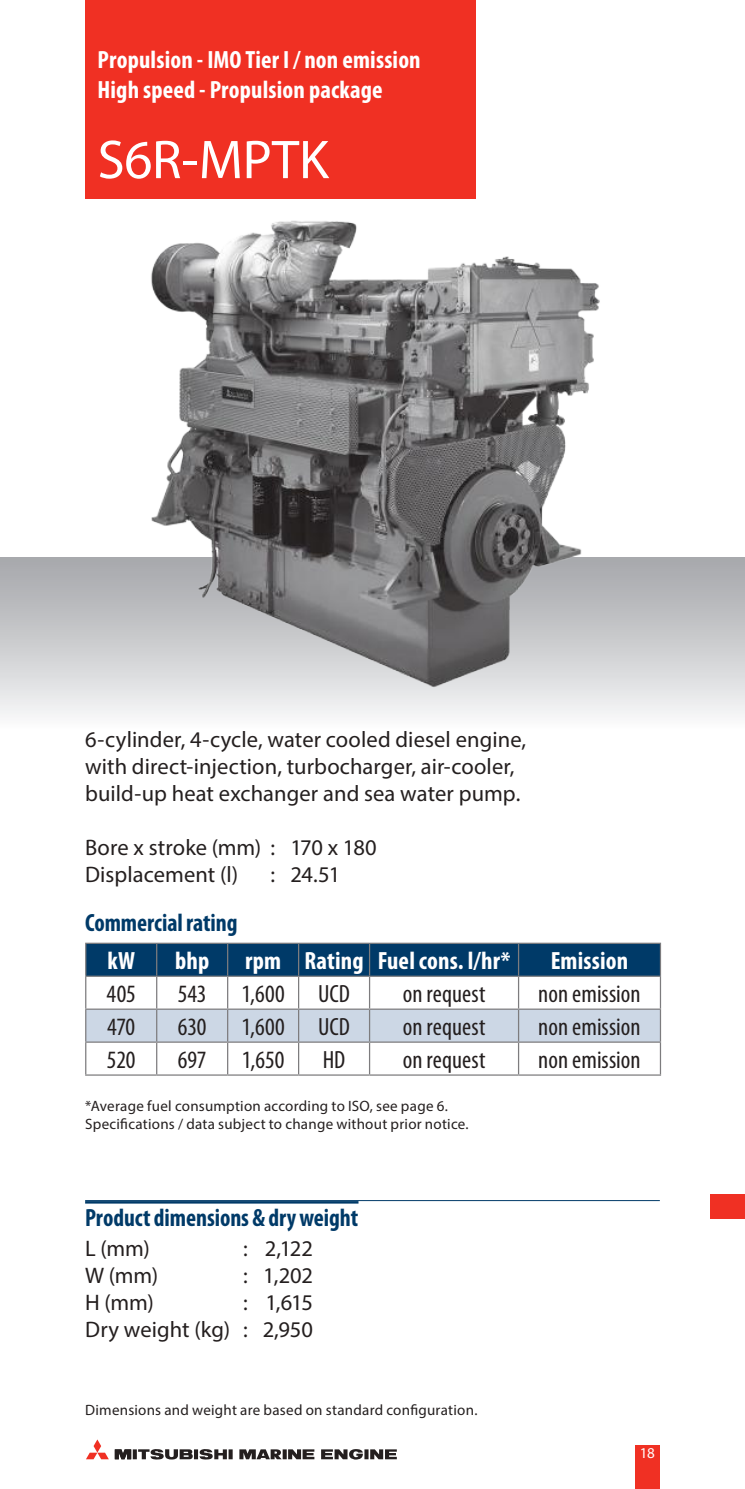
<style>
.page{position:relative;width:745px;height:1489px;background:#fff}
.page>*{position:absolute;margin:0;border:0;box-sizing:border-box;transform-origin:0 0}
.t1{font:55px "Myriad Pro";letter-spacing:-.005em;color:#fff}
.t2{font:condensed 25px "Myriad Pro";letter-spacing:.005em;color:#241f1f}
.t3{font:700 condensed 25px/30px "Myriad Pro";letter-spacing:.005em;color:#fff}
.t4{font:700 condensed 25px "Myriad Pro";letter-spacing:-.005em;color:#003a68;scale:.96 1}
.t5{font:22.5px/27px "Myriad Pro";color:#241f1f}
.t6{font:15px/18px "Myriad Pro";letter-spacing:.015em;color:#241f1f}
.t7{font:15px "Myriad Pro";color:#fff}
</style>
<div class="page">
<div style="left:634px;top:1444px;width:25px;height:44px;background:#f03023"></div>
<div style="left:0;top:557px;width:744px;height:173px;background:linear-gradient(to bottom,#a3a4a8,#f9fafa)"></div>
<div style="left:85px;top:0;width:390px;height:198px;background:#f03023"></div>
<hr style="left:85px;top:1199px;width:574px;height:1px;background:#003a68">
<hr style="left:85px;top:1200px;width:273px;height:3px;background:#003a68">
<svg style="left:86px;top:1439px;width:23px;height:20px"></svg>
<svg style="left:133px;top:1449px;width:4px;height:10px"></svg>
<hr style="left:194px;top:1449px;width:4px;height:10px;background:#241f1f">
<svg style="left:228px;top:1449px;width:4px;height:10px"></svg>
<svg style="left:199px;top:1449px;width:28px;height:10px"></svg>
<svg style="left:138px;top:1449px;width:55px;height:10px"></svg>
<svg style="left:115px;top:1449px;width:16px;height:10px"></svg>
<svg style="left:364px;top:1449px;width:4px;height:10px"></svg>
<svg style="left:321px;top:1449px;width:42px;height:10px"></svg>
<svg style="left:370px;top:1449px;width:26px;height:10px"></svg>
<svg style="left:288px;top:1449px;width:26px;height:9px"></svg>
<svg style="left:282px;top:1449px;width:4px;height:10px"></svg>
<svg style="left:239px;top:1449px;width:42px;height:10px"></svg>
<div style="left:86px;top:943px;width:573px;height:32px;background:#003a68"></div>
<div style="left:86px;top:1009px;width:573px;height:32px;background:#ccd7e5"></div>
<hr style="left:85px;top:942px;width:72px;height:1px;background:#7d7c7e">
<hr style="left:85px;top:943px;width:1px;height:32px;background:#7d7c7e">
<hr style="left:157px;top:942px;width:70px;height:1px;background:#7d7c7e">
<hr style="left:156px;top:943px;width:1px;height:32px;background:#7d7c7e">
<hr style="left:227px;top:942px;width:71px;height:1px;background:#7d7c7e">
<hr style="left:227px;top:943px;width:1px;height:32px;background:#7d7c7e">
<hr style="left:298px;top:942px;width:71px;height:1px;background:#7d7c7e">
<hr style="left:298px;top:943px;width:1px;height:32px;background:#7d7c7e">
<hr style="left:369px;top:942px;width:149px;height:1px;background:#7d7c7e">
<hr style="left:369px;top:943px;width:1px;height:32px;background:#7d7c7e">
<hr style="left:518px;top:942px;width:142px;height:1px;background:#7d7c7e">
<hr style="left:517px;top:943px;width:2px;height:32px;background:#7d7c7e">
<hr style="left:659px;top:943px;width:1px;height:32px;background:#7d7c7e">
<hr style="left:85px;top:975px;width:72px;height:1px;background:#7d7c7e">
<hr style="left:85px;top:976px;width:1px;height:32px;background:#7d7c7e">
<hr style="left:157px;top:975px;width:70px;height:1px;background:#7d7c7e">
<hr style="left:156px;top:976px;width:1px;height:32px;background:#7d7c7e">
<hr style="left:227px;top:975px;width:71px;height:1px;background:#7d7c7e">
<hr style="left:227px;top:976px;width:1px;height:32px;background:#7d7c7e">
<hr style="left:298px;top:975px;width:71px;height:1px;background:#7d7c7e">
<hr style="left:298px;top:976px;width:1px;height:32px;background:#7d7c7e">
<hr style="left:369px;top:975px;width:149px;height:1px;background:#7d7c7e">
<hr style="left:369px;top:976px;width:1px;height:32px;background:#7d7c7e">
<hr style="left:518px;top:975px;width:142px;height:1px;background:#7d7c7e">
<hr style="left:517px;top:976px;width:2px;height:32px;background:#7d7c7e">
<hr style="left:659px;top:976px;width:1px;height:32px;background:#7d7c7e">
<hr style="left:85px;top:1008px;width:72px;height:1px;background:#7d7c7e">
<hr style="left:85px;top:1009px;width:1px;height:32px;background:#7d7c7e">
<hr style="left:157px;top:1008px;width:70px;height:1px;background:#7d7c7e">
<hr style="left:156px;top:1009px;width:1px;height:32px;background:#7d7c7e">
<hr style="left:227px;top:1008px;width:71px;height:1px;background:#7d7c7e">
<hr style="left:227px;top:1009px;width:1px;height:32px;background:#7d7c7e">
<hr style="left:298px;top:1008px;width:71px;height:1px;background:#7d7c7e">
<hr style="left:298px;top:1009px;width:1px;height:32px;background:#7d7c7e">
<hr style="left:369px;top:1008px;width:149px;height:1px;background:#7d7c7e">
<hr style="left:369px;top:1009px;width:1px;height:32px;background:#7d7c7e">
<hr style="left:518px;top:1008px;width:142px;height:1px;background:#7d7c7e">
<hr style="left:517px;top:1009px;width:2px;height:32px;background:#7d7c7e">
<hr style="left:659px;top:1009px;width:1px;height:32px;background:#7d7c7e">
<hr style="left:85px;top:1041px;width:72px;height:1px;background:#7d7c7e">
<hr style="left:85px;top:1042px;width:1px;height:32px;background:#7d7c7e">
<hr style="left:157px;top:1041px;width:70px;height:1px;background:#7d7c7e">
<hr style="left:156px;top:1042px;width:1px;height:32px;background:#7d7c7e">
<hr style="left:227px;top:1041px;width:71px;height:1px;background:#7d7c7e">
<hr style="left:227px;top:1042px;width:1px;height:32px;background:#7d7c7e">
<hr style="left:298px;top:1041px;width:71px;height:1px;background:#7d7c7e">
<hr style="left:298px;top:1042px;width:1px;height:32px;background:#7d7c7e">
<hr style="left:369px;top:1041px;width:149px;height:1px;background:#7d7c7e">
<hr style="left:369px;top:1042px;width:1px;height:32px;background:#7d7c7e">
<hr style="left:518px;top:1041px;width:142px;height:1px;background:#7d7c7e">
<hr style="left:517px;top:1042px;width:2px;height:32px;background:#7d7c7e">
<hr style="left:659px;top:1042px;width:1px;height:32px;background:#7d7c7e">
<hr style="left:85px;top:1074px;width:72px;height:1px;background:#7d7c7e">
<hr style="left:157px;top:1074px;width:70px;height:1px;background:#7d7c7e">
<hr style="left:227px;top:1074px;width:71px;height:1px;background:#7d7c7e">
<hr style="left:298px;top:1074px;width:71px;height:1px;background:#7d7c7e">
<hr style="left:369px;top:1074px;width:149px;height:1px;background:#7d7c7e">
<hr style="left:518px;top:1074px;width:142px;height:1px;background:#7d7c7e">
<div style="left:709px;top:1194px;width:35px;height:24px;background:#f03023"></div>
<img style="left:118px;top:220px;width:517px;height:471px">
<p class="t3" style="left:97px;top:45px;width:324px">Propulsion - IMO Tier I / non emission<br>High speed - Propulsion package</p>
<h1 class="t1" style="left:97px;top:126px;width:232px">S6R-MPTK</h1>
<p class="t5" style="left:85px;top:725px;width:442px">6-cylinder, 4-cycle, water cooled diesel engine, with direct-injection, turbocharger, air-cooler, build-up heat exchanger and sea water pump.</p>
<p class="t5" style="left:85px;top:833px;width:293px">Bore x stroke (mm) : 170 x 180<br>Displacement (l)</p>
<p class="t5" style="left:270px;top:860px;width:71px">: 24.51</p>
<p class="t4" style="left:85px;top:908px;width:160px">Commercial rating</p>
<p class="t3" style="left:107px;top:946px;width:29px">kW</p>
<p class="t3" style="left:175px;top:946px;width:36px">bhp</p>
<p class="t3" style="left:245px;top:946px;width:267px">rpm Rating Fuel cons. l/hr*</p>
<p class="t3" style="left:550px;top:946px;width:79px">Emission</p>
<p class="t2" style="left:106px;top:980px;width:31px">405</p>
<p class="t2" style="left:178px;top:980px;width:30px">543</p>
<p class="t2" style="left:241px;top:980px;width:45px">1,600</p>
<p class="t2" style="left:318px;top:980px;width:33px">UCD</p>
<p class="t2" style="left:402px;top:980px;width:84px">on request</p>
<p class="t2" style="left:538px;top:980px;width:104px">non emission</p>
<p class="t2" style="left:107px;top:1013px;width:30px">470</p>
<p class="t2" style="left:178px;top:1013px;width:30px">630</p>
<p class="t2" style="left:241px;top:1013px;width:45px">1,600</p>
<p class="t2" style="left:318px;top:1013px;width:33px">UCD</p>
<p class="t2" style="left:402px;top:1013px;width:84px">on request</p>
<p class="t2" style="left:538px;top:1013px;width:104px">non emission</p>
<p class="t2" style="left:107px;top:1046px;width:30px">520</p>
<p class="t2" style="left:178px;top:1046px;width:30px">697</p>
<p class="t2" style="left:242px;top:1046px;width:44px">1,650</p>
<p class="t2" style="left:322px;top:1046px;width:24px">HD</p>
<p class="t2" style="left:402px;top:1046px;width:84px">on request</p>
<p class="t2" style="left:538px;top:1046px;width:104px">non emission</p>
<p class="t6" style="left:85px;top:1096px;width:385px">*Average fuel consumption according to ISO, see page 6.<br>Specifications / data subject to change without prior notice.</p>
<p class="t4" style="left:85px;top:1203px;width:286px">Product dimensions &amp; dry weight</p>
<p class="t5" style="left:85px;top:1234px;width:66px">L (mm)</p>
<p class="t5" style="left:243px;top:1234px;width:71px">: 2,122</p>
<p class="t5" style="left:85px;top:1261px;width:75px">W (mm)</p>
<p class="t5" style="left:243px;top:1261px;width:71px">: 1,202</p>
<p class="t5" style="left:85px;top:1288px;width:70px">H (mm)</p>
<p class="t5" style="left:85px;top:1288px;width:229px;text-align:right">: 1,615<br>Dry weight (kg) : 2,950</p>
<p class="t6" style="left:85px;top:1400px;width:393px">Dimensions and weight are based on standard configuration.</p>
<p class="t7" style="left:639px;top:1443px;width:16px">18</p>
</div>
